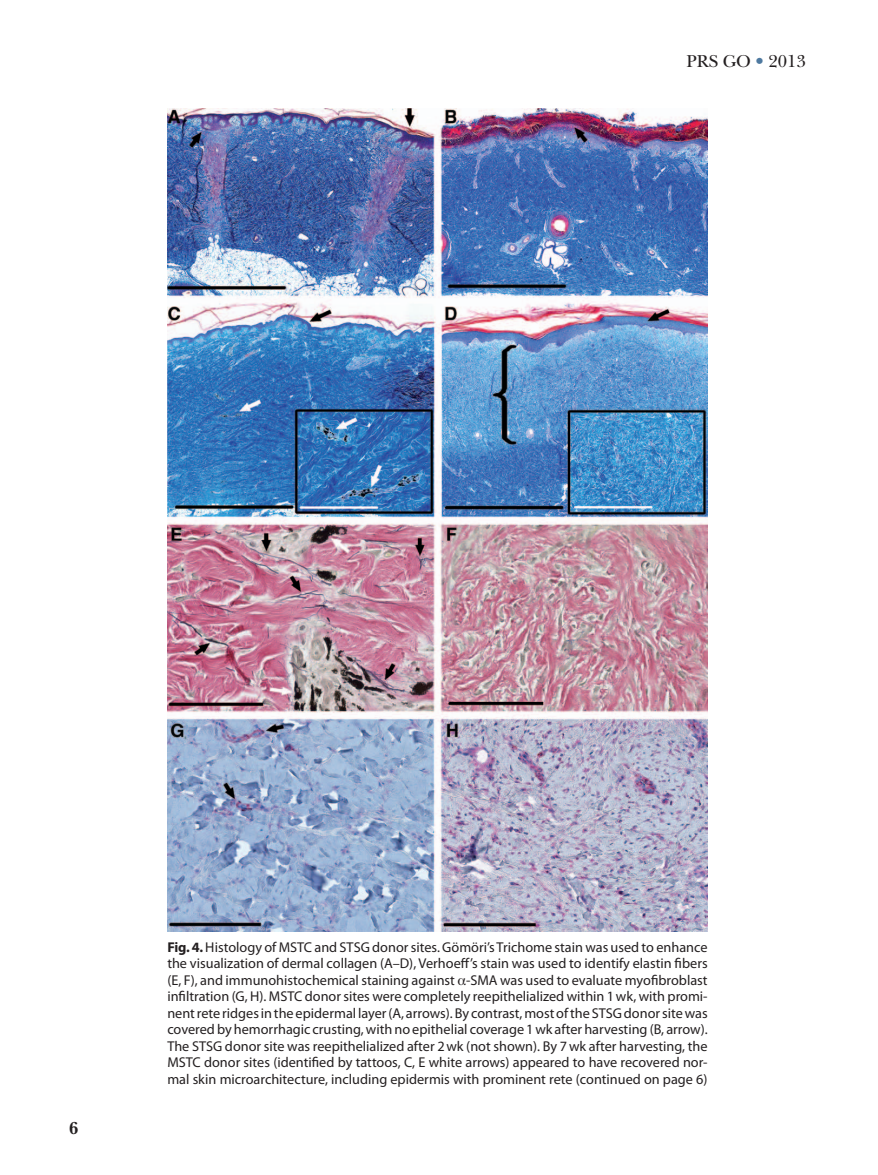
<style>
.page{position:relative;width:878px;height:1175px;background:#fff}
.page>*{position:absolute;margin:0;border:0;box-sizing:border-box;transform-origin:0 0}
.t1{font:18px "New Baskerville";color:#231f20}
.t2{font:700 18px "New Baskerville";color:#231f20}
.t3{font:14.25px/16.5px "Myriad Pro";color:#231f20;text-align:justify}
.s1{color:#4e79a0}
.s2{font-weight:700}
.s3{font-family:"Gandhari Unicode"}
</style>
<div class="page">
<img style="left:167px;top:108px;width:540px;height:824px">
<p class="t1" style="left:686px;top:51px;width:121px">PRS GO <span class="s1">•</span> 2013</p>
<p class="t2" style="left:69px;top:1118px;width:11px">6</p>
<p class="t3" style="left:167px;top:938px;width:542px"><span class="s2">Fig. 4.</span>Histology of MSTC and STSG donor sites. Gömöri’s Trichome stain was used to enhance the visualization of dermal collagen (A–D), Verhoeff’s stain was used to identify elastin fibers (E, F), and immunohistochemical staining against <span class="s3">α</span>-SMA was used to evaluate myofibroblast infiltration (G, H). MSTC donor sites were completely reepithelialized within 1wk, with promi&shy;nent rete ridges in the epidermal layer (A, arrows). By contrast, most of the STSG donor site was covered by hemorrhagic crusting, with no epithelial coverage 1wk after harvesting (B, arrow).<br>The STSG donor site was reepithelialized after 2wk (not shown). By 7wk after harvesting, the MSTC donor sites (identified by tattoos, C, E white arrows) appeared to have recovered nor&shy;mal skin microarchitecture, including epidermis with prominent rete (continued on page 6)</p>
</div>
